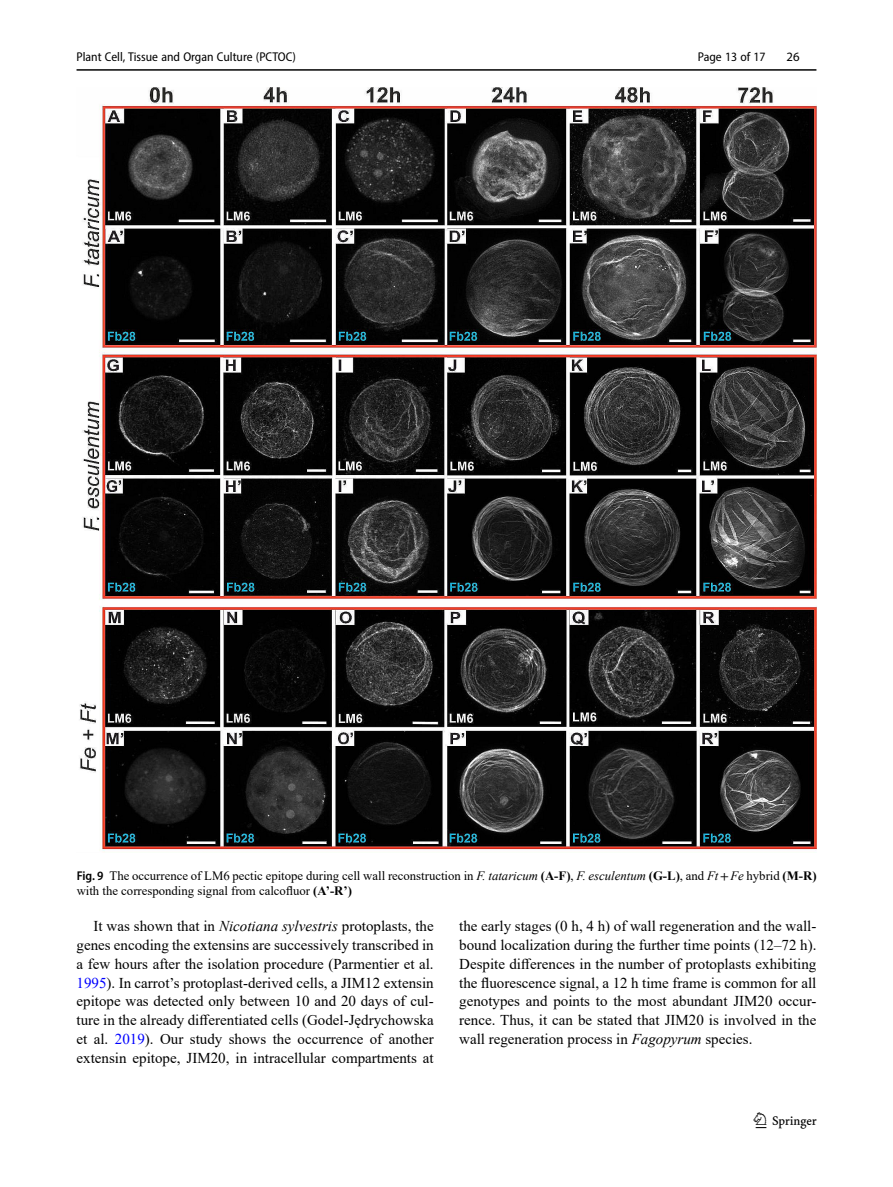
<style>
.page{position:relative;width:893px;height:1187px;background:#fff}
.page>*{position:absolute;margin:0;border:0;box-sizing:border-box;transform-origin:0 0}
.t1{font:22.5px "Springnew";color:#000}
.Body_Text_Indent{font:15px/18.8px "Times New Roman";color:#000;text-align:justify}
.Figure_Caption{font:12.75px/15px "Times New Roman";color:#000}
.t2{font:semi-condensed 12.75px "Myriad Pro";color:#000}
.t3{font:12.75px "Myriad Pro";color:#000}
.s1{font-family:"Myriad Pro";font-weight:600;font-stretch:semi-condensed}
.s2{font-style:italic}
.s3{font-weight:700}
.s4{font-family:"STIX"}
.s5{color:#00f}
</style>
<div class="page">
<hr style="left:77px;top:69px;width:739px;height:2px;background:#000">
<img style="left:79px;top:87px;width:738px;height:765px">
<p class="t2" style="left:77px;top:49px;width:221px">Plant Cell, Tissue and Organ Culture (PCTOC)</p>
<p class="t2" style="left:698px;top:49px;width:69px">Page 13 of 17</p>
<p class="t3" style="left:786px;top:48px;width:15px">26</p>
<p class="Figure_Caption" style="left:77px;top:868px;width:741px"><span class="s1">Fig. 9</span> The occurrence of LM6 pectic epitope during cell wall reconstruction in <span class="s2">F. tataricum</span> <span class="s3">(A-F)</span>, <span class="s2">F. esculentum</span> <span class="s3">(G-L)</span>, and <span class="s2">Ft</span><span class="s4">+</span><span class="s2">Fe</span> hybrid <span class="s3">(M-R) </span>with the corresponding signal from calcofluor <span class="s3">(A’-R’)</span></p>
<p class="Body_Text_Indent" style="left:77px;top:916px;width:359px;text-indent:17px">It was shown that in <span class="s2">Nicotiana sylvestris</span> protoplasts, the genes encoding the extensins are successively transcribed in a few hours after the isolation procedure (Parmentier et al.<br><span class="s5">1995</span>). In carrot’s protoplast-derived cells, a JIM12 extensin epitope was detected only between 10 and 20 days of cul&shy;ture in the already differentiated cells (Godel-Jędrychowska et al. <span class="s5">2019</span>). Our study shows the occurrence of another extensin epitope, JIM20, in intracellular compartments at</p>
<p class="Body_Text_Indent" style="left:459px;top:916px;width:359px">the early stages (0 h, 4 h) of wall regeneration and the wall&shy;bound localization during the further time points (12–72 h).<br>Despite differences in the number of protoplasts exhibiting the fluorescence signal, a 12 h time frame is common for all genotypes and points to the most abundant JIM20 occur&shy;rence. Thus, it can be stated that JIM20 is involved in the wall regeneration process in <span class="s2">Fagopyrum</span> species.</p>
<h1 class="t1" style="left:756px;top:1107px;width:63px">1 3</h1>
</div>
